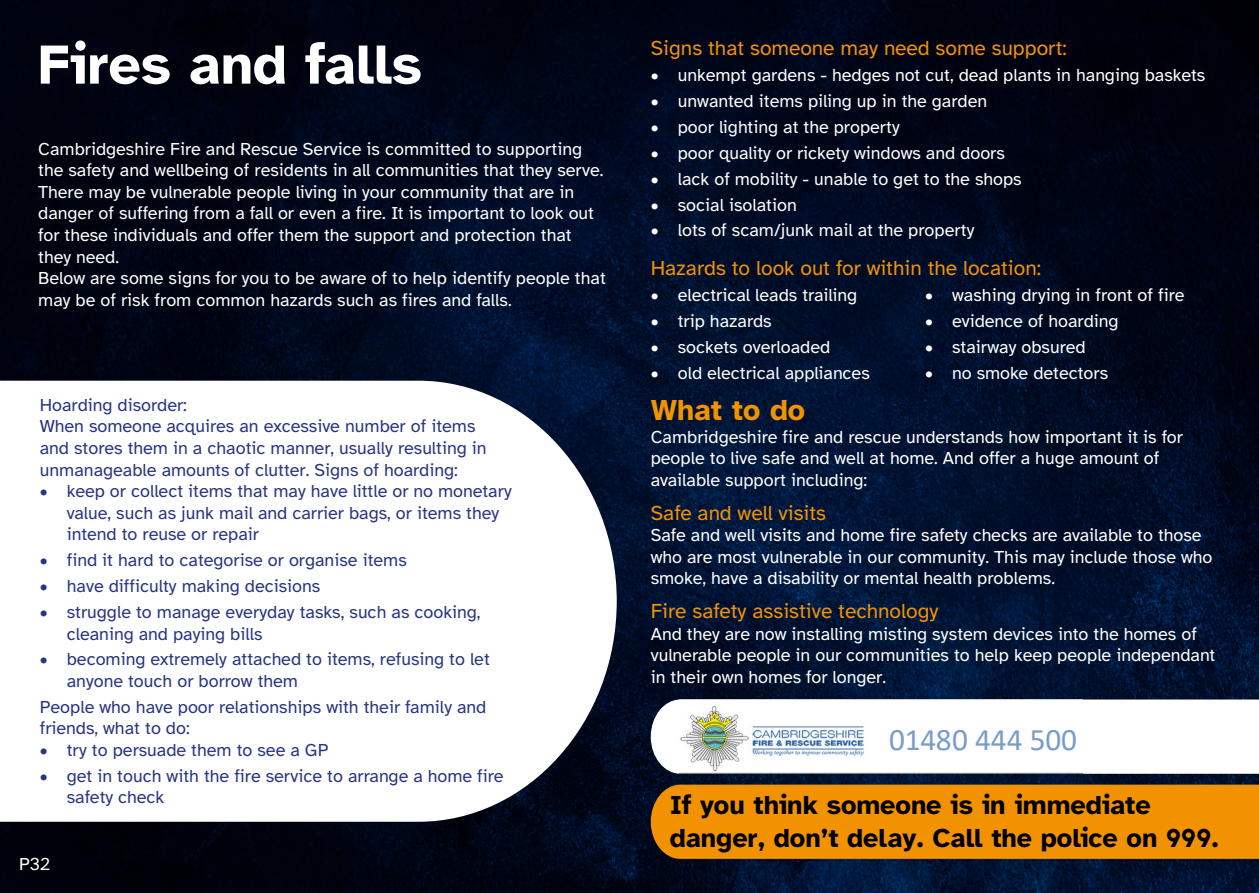
<style>
.page{position:relative;width:1259px;height:893px;background:#fff}
.page>*{position:absolute;margin:0;border:0;box-sizing:border-box;transform-origin:0 0}
.Header_1{font:700 57px "Atkinson Hyperlegible";color:#fff}
.t1{font:31.35px "Calibri";letter-spacing:-.005em;color:#789ccb}
.Header_3{font:700 30px "Atkinson Hyperlegible";color:#f39200}
.Header_3_1{font:700 27px/32.4px "Atkinson Hyperlegible";color:#000}
.Inset_yellow_regular{font:21px "Atkinson Hyperlegible";color:#f39207}
.Body_1{font:18px/21.6px "Atkinson Hyperlegible";color:#fff}
.Body_2_blue{font:18px/21.6px "Atkinson Hyperlegible";color:#283583}
.Body_2{font:18px/21.6px "Atkinson Hyperlegible";color:#fff}
</style>
<div class="page">
<img style="left:0;top:0;width:1259px;height:893px">
<svg style="left:651px;top:699px;width:608px;height:75px"></svg>
<div style="left:651px;top:785px;width:608px;height:74px;background:#f39200"></div>
<svg style="left:0;top:381px;width:617px;height:441px"></svg>
<svg style="left:680px;top:699px;width:403px;height:74px"></svg>
<img style="left:680px;top:701px;width:205px;height:70px">
<p class="Header_1" style="left:38px;top:32px;width:385px">Fires and falls</p>
<p class="Body_1" style="left:38px;top:138px;width:567px">Cambridgeshire Fire and Rescue Service is committed to supporting the safety and wellbeing of residents in all communities that they serve.<br>There may be vulnerable people living in your community that are in danger of suffering from a fall or even a fire. It is important to look out for these individuals and offer them the support and protection that they need.</p>
<p class="Body_1" style="left:38px;top:268px;width:569px">Below are some signs for you to be aware of to help identify people that may be of risk from common hazards such as fires and falls.</p>
<p class="Body_2_blue" style="left:40px;top:394px;width:149px">Hoarding disorder:</p>
<p class="Body_2_blue" style="left:40px;top:416px;width:448px">When someone acquires an excessive number of items and stores them in a chaotic manner, usually resulting in unmanageable amounts of clutter. Signs of hoarding:</p>
<p class="Body_2_blue" style="left:67px;top:481px;width:447px;text-indent:-27px">• keep or collect items that may have little or no monetary value, such as junk mail and carrier bags, or items they intend to reuse or repair</p>
<p class="Body_2_blue" style="left:40px;top:550px;width:368px">• find it hard to categorise or organise items</p>
<p class="Body_2_blue" style="left:40px;top:575px;width:282px">• have difficulty making decisions</p>
<p class="Body_2_blue" style="left:67px;top:601px;width:415px;text-indent:-27px">• struggle to manage everyday tasks, such as cooking, cleaning and paying bills</p>
<p class="Body_2_blue" style="left:67px;top:649px;width:424px;text-indent:-27px">• becoming extremely attached to items, refusing to let anyone touch or borrow them</p>
<p class="Body_2_blue" style="left:40px;top:696px;width:448px">People who have poor relationships with their family and friends, what to do:</p>
<p class="Body_2_blue" style="left:40px;top:739px;width:290px">• try to persuade them to see a GP</p>
<p class="Body_2_blue" style="left:67px;top:765px;width:438px;text-indent:-27px">• get in touch with the fire service to arrange a home fire safety check</p>
<p class="Body_1" style="left:19px;top:854px;width:33px">P32</p>
<p class="Inset_yellow_regular" style="left:651px;top:36px;width:418px">Signs that someone may need some support:</p>
<p class="Body_1" style="left:651px;top:65px;width:556px">• unkempt gardens - hedges not cut, dead plants in hanging baskets</p>
<p class="Body_1" style="left:651px;top:91px;width:338px">• unwanted items piling up in the garden</p>
<p class="Body_1" style="left:651px;top:116px;width:251px">• poor lighting at the property</p>
<p class="Body_1" style="left:651px;top:142px;width:356px">• poor quality or rickety windows and doors</p>
<p class="Body_1" style="left:651px;top:168px;width:372px">• lack of mobility - unable to get to the shops</p>
<p class="Body_1" style="left:651px;top:194px;width:148px">• social isolation</p>
<p class="Body_1" style="left:651px;top:220px;width:325px">• lots of scam/junk mail at the property</p>
<p class="Inset_yellow_regular" style="left:651px;top:256px;width:392px">Hazards to look out for within the location:</p>
<p class="Body_1" style="left:651px;top:285px;width:208px">• electrical leads trailing</p>
<p class="Body_1" style="left:651px;top:311px;width:122px">• trip hazards</p>
<p class="Body_1" style="left:651px;top:337px;width:181px">• sockets overloaded</p>
<p class="Body_1" style="left:651px;top:362px;width:220px">• old electrical appliances</p>
<p class="Header_3" style="left:651px;top:393px;width:156px">What to do</p>
<p class="Body_2" style="left:651px;top:426px;width:534px">Cambridgeshire fire and rescue understands how important it is for people to live safe and well at home. And offer a huge amount of available support including:</p>
<p class="Inset_yellow_regular" style="left:651px;top:501px;width:177px">Safe and well visits</p>
<p class="Body_2" style="left:651px;top:525px;width:563px">Safe and well visits and home fire safety checks are available to those who are most vulnerable in our community. This may include those who smoke, have a disability or mental health problems.</p>
<p class="Inset_yellow_regular" style="left:651px;top:599px;width:289px">Fire safety assistive technology</p>
<p class="Body_2" style="left:651px;top:623px;width:566px">And they are now installing misting system devices into the homes of vulnerable people in our communities to help keep people independant in their own homes for longer.</p>
<p class="Body_1" style="left:925px;top:285px;width:261px">• washing drying in front of fire</p>
<p class="Body_1" style="left:925px;top:311px;width:195px">• evidence of hoarding</p>
<p class="Body_1" style="left:925px;top:337px;width:162px">• stairway obsured</p>
<p class="Body_1" style="left:925px;top:362px;width:185px">• no smoke detectors</p>
<p class="t1" style="left:889px;top:717px;width:189px">01480 444 500</p>
<p class="Header_3_1" style="left:670px;top:789px;width:551px">If you think someone is in immediate danger, don’t delay. Call the police on 999.</p>
</div>
